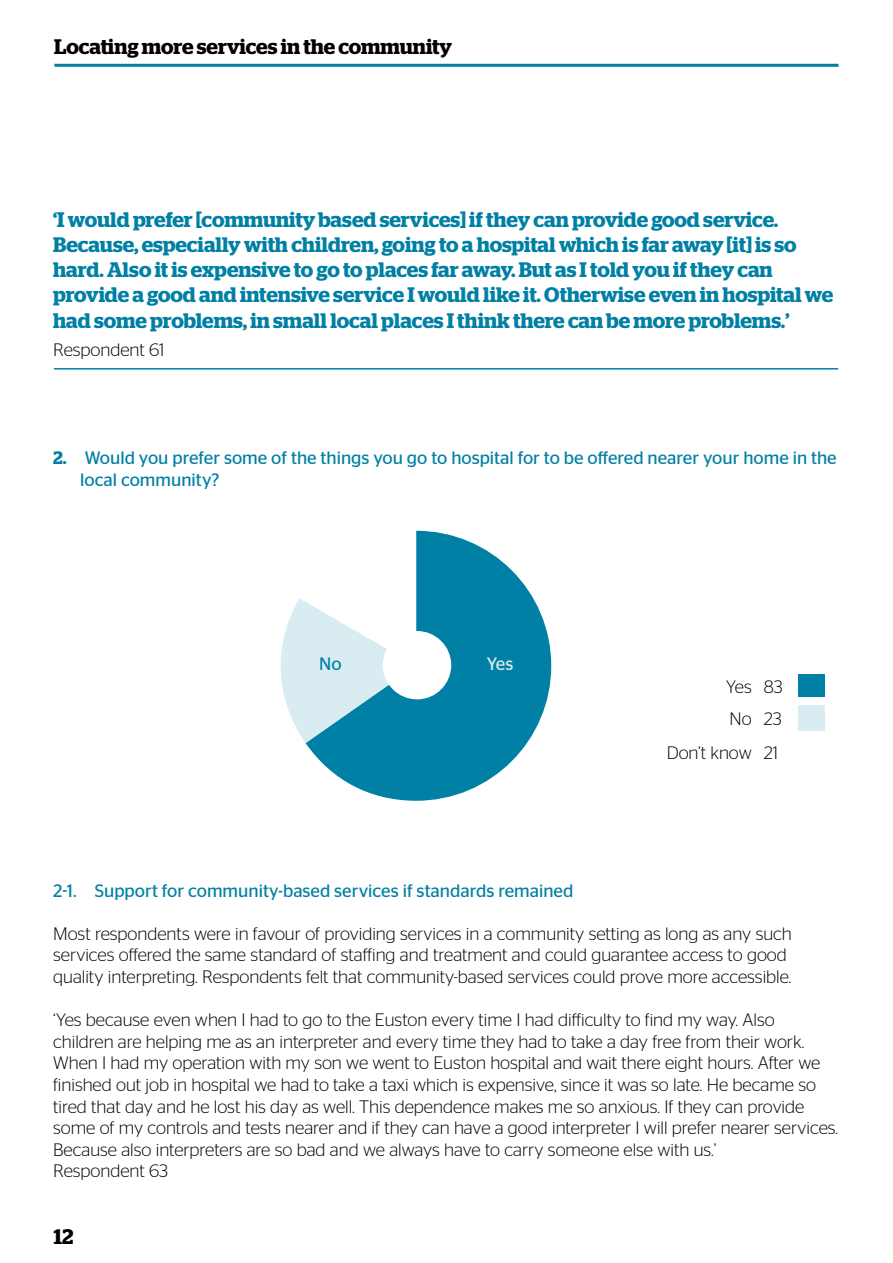
<style>
.page{position:relative;width:893px;height:1263px;background:#fff}
.page>*{position:absolute;margin:0;border:0;box-sizing:border-box;transform-origin:0 0}
.t1{font:600 21px/25.2px "Stag";color:#0080a4}
.t2{font:600 21px "Stag";color:#000}
.t3{font:300 18px/21.6px "Stag Sans";color:#000}
.t4{font:18px/21.6px "Stag Sans";color:#0080a4}
.t5{font:18px "Stag Sans";color:#d9ecf1}
.s1{font-family:"Stag";font-weight:600}
</style>
<div class="page">
<hr style="left:54px;top:64px;width:785px;height:3px;background:#0080a4">
<hr style="left:54px;top:368px;width:784px;height:2px;background:#0080a4">
<div style="left:798px;top:674px;width:27px;height:23px;background:#0080a4"></div>
<div style="left:798px;top:705px;width:27px;height:26px;background:#d9ecf1"></div>
<svg style="left:281px;top:598px;width:25px;height:145px"></svg>
<svg style="left:306px;top:531px;width:245px;height:270px;fill:#0080a4"></svg>
<div style="left:383px;top:631px;width:68px;height:68px;background:#fff;border-radius:50%"></div>
<p class="t2" style="left:54px;top:34px;width:399px">Locating more services in the community</p>
<p class="t1" style="left:53px;top:207px;width:782px">‘I would prefer [community based services] if they can provide good service.<br>Because, especially with children, going to a hospital which is far away [it] is so hard. Also it is expensive to go to places far away. But as I told you if they can provide a good and intensive service I would like it. Otherwise even in hospital we had some problems, in small local places I think there can be more problems.’</p>
<p class="t3" style="left:53px;top:339px;width:113px">Respondent 61</p>
<p class="t4" style="left:80px;top:447px;width:758px;text-indent:-27px"><span class="s1">2.</span> Would you prefer some of the things you go to hospital for to be offered nearer your home in the local community?</p>
<p class="t4" style="left:319px;top:653px;width:24px">No</p>
<p class="t5" style="left:487px;top:654px;width:28px">Yes</p>
<p class="t3" style="left:726px;top:670px;width:58px;line-height:32.4px">Yes 83<br>No 23</p>
<p class="t3" style="left:667px;top:742px;width:113px">Don’t know 21</p>
<p class="t4" style="left:53px;top:879px;width:522px">2-1. Support for community-based services if standards remained</p>
<p class="t3" style="left:53px;top:922px;width:740px">Most respondents were in favour of providing services in a community setting as long as any such services offered the same standard of staffing and treatment and could guarantee access to good quality interpreting. Respondents felt that community-based services could prove more accessible.</p>
<p class="t3" style="left:53px;top:1009px;width:786px">‘Yes because even when I had to go to the Euston every time I had difficulty to find my way. Also children are helping me as an interpreter and every time they had to take a day free from their work.<br>When I had my operation with my son we went to Euston hospital and wait there eight hours. After we finished out job in hospital we had to take a taxi which is expensive, since it was so late. He became so tired that day and he lost his day as well. This dependence makes me so anxious. If they can provide some of my controls and tests nearer and if they can have a good interpreter I will prefer nearer services.<br>Because also interpreters are so bad and we always have to carry someone else with us.’<br>Respondent 63</p>
<p class="t2" style="left:54px;top:1224px;width:21px">12</p>
</div>
